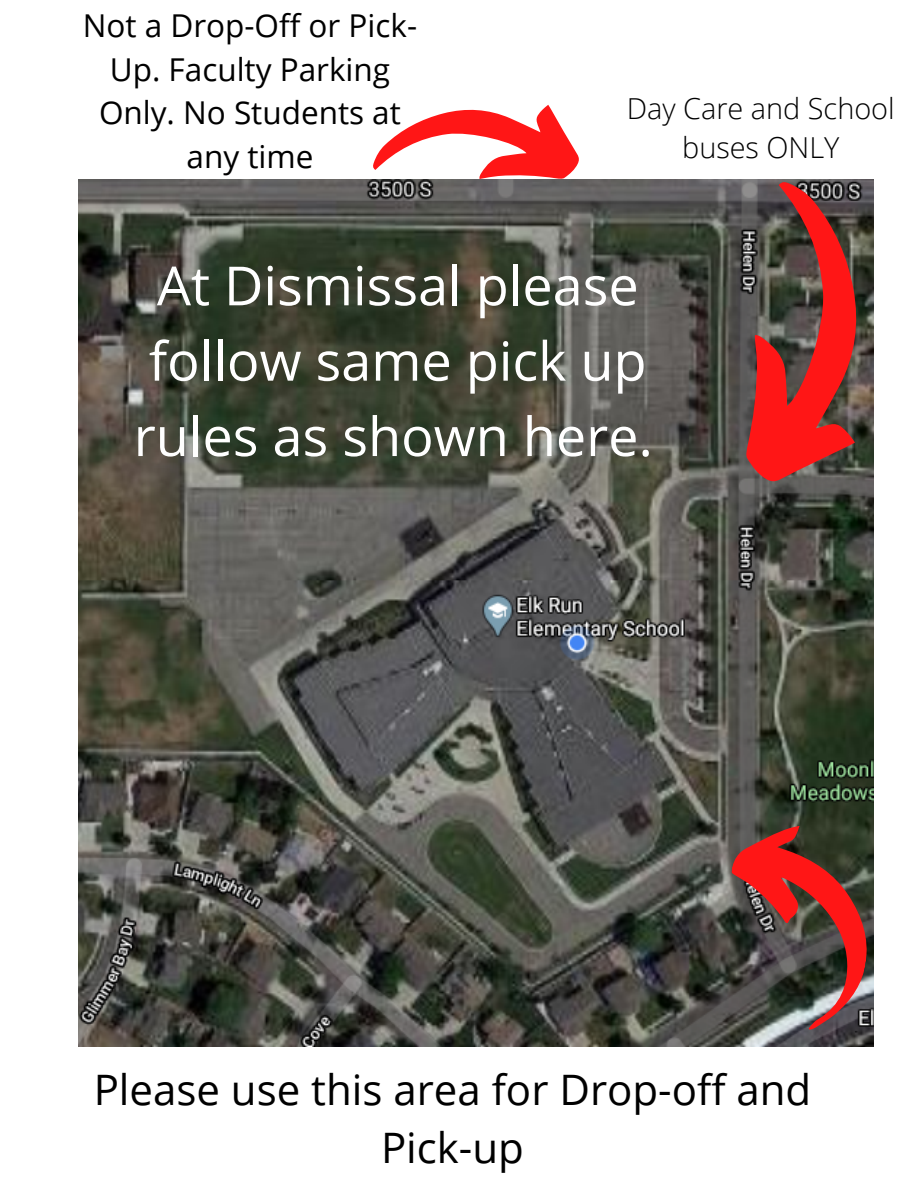
<style>
.page{position:relative;width:918px;height:1188px;background:#fff}
.page>*{position:absolute;margin:0;border:0;box-sizing:border-box;transform-origin:0 0}
.t1{font:54px/75.3px "Open Sans";color:#fff;text-align:center}
.t2{font:42px/58.5px "Open Sans";color:#000;text-align:center}
.t3{font:31.5px/43.8px "Open Sans";color:#000;text-align:center}
.t4{font:300 28.95px/39.8px "Open Sans";color:#000;text-align:center}
</style>
<div class="page">
<img style="left:79px;top:179px;width:794px;height:867px">
<svg style="left:373px;top:105px;width:206px;height:74px"></svg>
<svg style="left:744px;top:180px;width:130px;height:308px"></svg>
<svg style="left:708px;top:816px;width:166px;height:221px"></svg>
<p class="t3" style="left:83px;top:3px;width:336px">Not a Drop-Off or Pick-<br>Up. Faculty Parking<br>Only. No Students at any time</p>
<p class="t4" style="left:627px;top:88px;width:269px">Day Care and School buses ONLY</p>
<p class="t1" style="left:134px;top:247px;width:521px">At Dismissal please follow same pick up rules as shown here.</p>
<p class="t2" style="left:94px;top:1059px;width:719px">Please use this area for Drop-off and<br>Pick-up</p>
</div>
